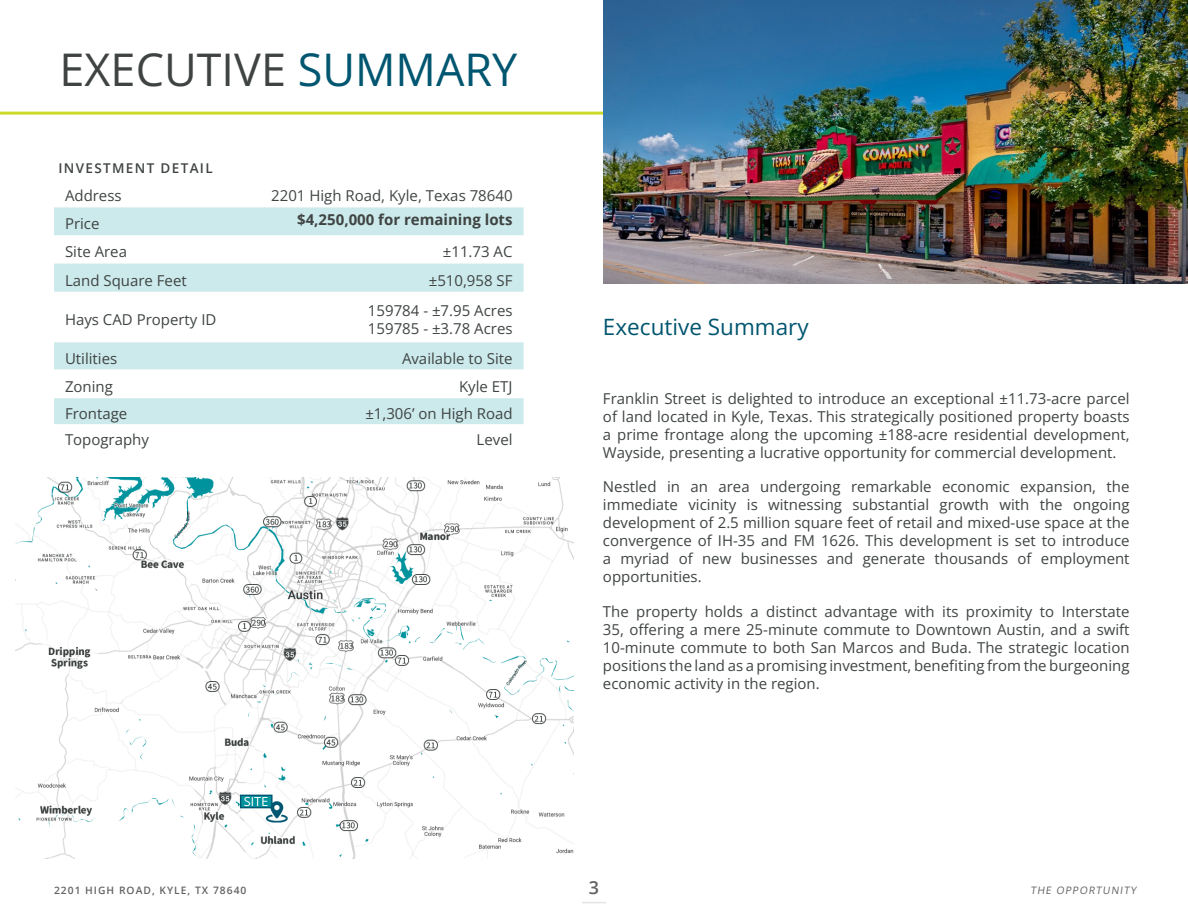
<style>
.page{position:relative;width:1188px;height:918px;background:#fff}
.page>*{position:absolute;margin:0;border:0;box-sizing:border-box;transform-origin:0 0}
.t1{font:45px "Open Sans";color:#3f4443}
.JDM_Small_Font{font:22.5px "Open Sans";color:#01556f}
.t2{font:600 18px "Open Sans";color:#636366}
.JDM_Small_Font-2{font:15px/18px "Open Sans";color:#3f4443;text-align:justify}
.t3{font:700 15px "Open Sans";color:#3f4443}
.t4{font:600 13.5px "Open Sans";letter-spacing:.1em;color:#3f4443}
.t5{font:600 10.2px "Open Sans";letter-spacing:.1em;color:#636366}
.t6{font:10.2px "Open Sans";color:#636366}
.s1{color:#005670}
</style>
<div class="page">
<svg style="left:582px;top:902px;width:24px;height:1px"></svg>
<hr style="left:0;top:112px;width:1188px;height:3px;background:#ccdb2a">
<img style="left:603px;top:0;width:585px;height:284px">
<svg style="left:54px;top:207px;width:470px;height:217px"></svg>
<img style="left:15px;top:478px;width:559px;height:381px">
<p class="t1" style="left:60px;top:39px;width:459px">EXECUTIVE <span class="s1">SUMMARY</span></p>
<p class="t4" style="left:58px;top:159px;width:156px">INVESTMENT DETAIL</p>
<p class="JDM_Small_Font-2" style="left:65px;top:186px;width:58px">Address</p>
<p class="JDM_Small_Font-2" style="left:271px;top:186px;width:243px">2201 High Road, Kyle, Texas 78640</p>
<p class="JDM_Small_Font-2" style="left:65px;top:215px;width:36px">Price</p>
<p class="t3" style="left:297px;top:209px;width:217px">$4,250,000 for remaining lots</p>
<p class="JDM_Small_Font-2" style="left:65px;top:243px;width:64px">Site Area</p>
<p class="JDM_Small_Font-2" style="left:443px;top:243px;width:71px">±11.73 AC</p>
<p class="JDM_Small_Font-2" style="left:65px;top:271px;width:123px">Land Square Feet</p>
<p class="JDM_Small_Font-2" style="left:429px;top:271px;width:85px">±510,958 SF</p>
<p class="JDM_Small_Font-2" style="left:65px;top:310px;width:153px">Hays CAD Property ID</p>
<p class="JDM_Small_Font-2" style="left:368px;top:301px;width:146px">159784 - ±7.95 Acres</p>
<p class="JDM_Small_Font-2" style="left:368px;top:319px;width:146px">159785 - ±3.78 Acres</p>
<p class="JDM_Small_Font-2" style="left:65px;top:349px;width:54px">Utilities</p>
<p class="JDM_Small_Font-2" style="left:402px;top:349px;width:112px">Available to Site</p>
<p class="JDM_Small_Font-2" style="left:65px;top:377px;width:49px">Zoning</p>
<p class="JDM_Small_Font-2" style="left:459px;top:377px;width:55px">Kyle ETJ</p>
<p class="JDM_Small_Font-2" style="left:65px;top:404px;width:64px">Frontage</p>
<p class="JDM_Small_Font-2" style="left:365px;top:404px;width:149px">±1,306’ on High Road</p>
<p class="JDM_Small_Font-2" style="left:65px;top:430px;width:86px">Topography</p>
<p class="JDM_Small_Font-2" style="left:477px;top:430px;width:37px">Level</p>
<p class="JDM_Small_Font" style="left:603px;top:311px;width:207px">Executive Summary</p>
<p class="JDM_Small_Font-2" style="left:603px;top:389px;width:528px">Franklin Street is delighted to introduce an exceptional ±11.73-acre parcel of land located in Kyle, Texas. This strategically positioned property boasts a prime frontage along the upcoming ±188-acre residential development, Wayside, presenting a lucrative opportunity for commercial development.</p>
<p class="JDM_Small_Font-2" style="left:603px;top:477px;width:528px">Nestled in an area undergoing remarkable economic expansion, the immediate vicinity is witnessing substantial growth with the ongoing development of 2.5 million square feet of retail and mixed-use space at the convergence of IH-35 and FM 1626. This development is set to introduce a myriad of new businesses and generate thousands of employment opportunities.</p>
<p class="JDM_Small_Font-2" style="left:603px;top:602px;width:528px">The property holds a distinct advantage with its proximity to Interstate 35, offering a mere 25-minute commute to Downtown Austin, and a swift 10-minute commute to both San Marcos and Buda. The strategic location positions the land as a promising investment, benefiting from the burgeoning economic activity in the region.</p>
<p class="t5" style="left:54px;top:884px;width:194px">2201 HIGH ROAD, KYLE, TX 78640</p>
<p class="t2" style="left:589px;top:875px;width:12px">3</p>
<p class="t6" style="left:1030px;top:884px;width:109px">THE OPPORTUNITY</p>
</div>
